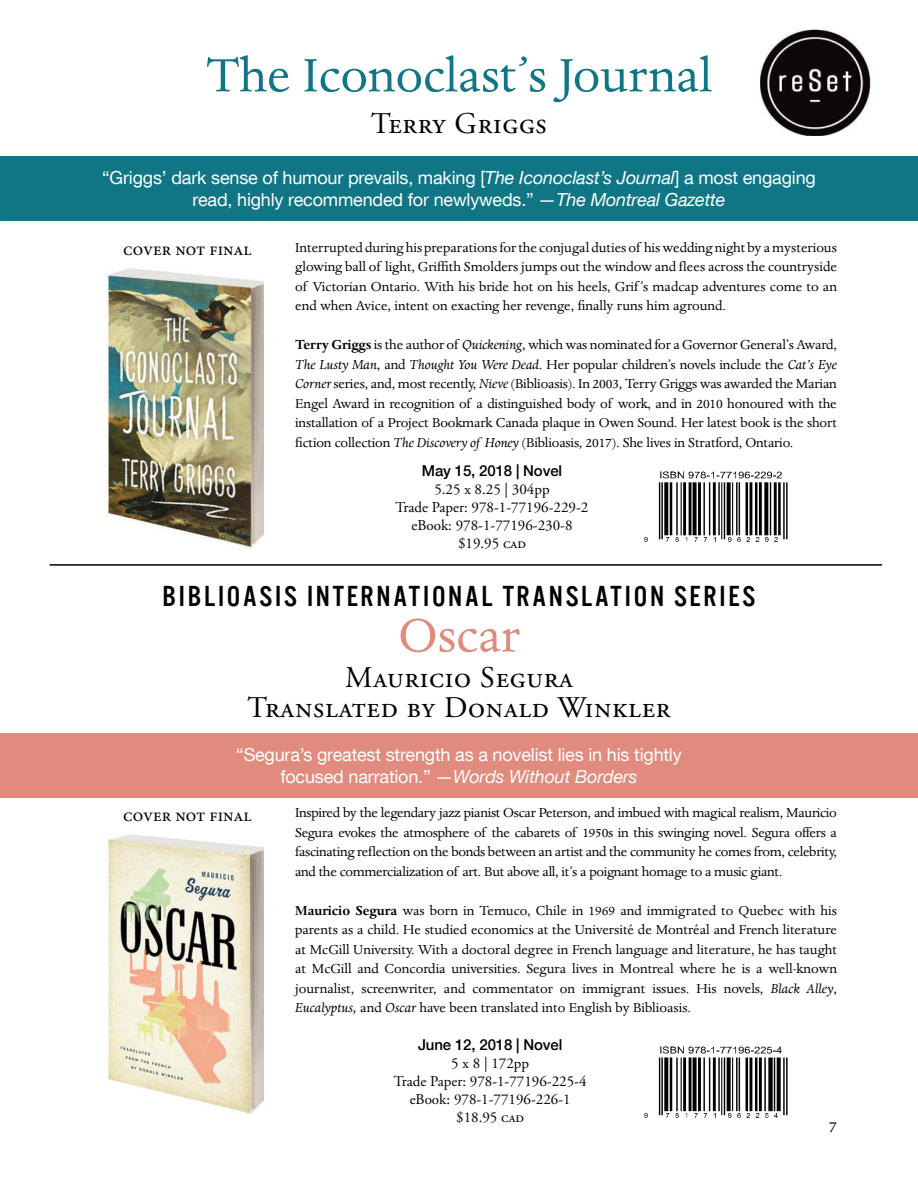
<style>
.page{position:relative;width:918px;height:1188px;background:#fff}
.page>*{position:absolute;margin:0;border:0;box-sizing:border-box;transform-origin:0 0}
.t1{font:54px "Dante";color:#107686}
.t2{font:54px "Dante";color:#e18b7e}
.t3{font:30px/30px "Adobe Garamond Pro";letter-spacing:.025em;color:#000;text-align:center}
.t4{font:30px "Alternate Gothic No 3";letter-spacing:.09em;color:#000}
.t5{font:18px/21.6px "Helvetica Neue LT Com";letter-spacing:-.01em;color:#fff;text-align:center}
.t6{font:18px "Minion Pro";color:#000}
.t7{font:18px "Dante";color:#000}
.t8{font:15px/19.5px "Dante";letter-spacing:-.01em;color:#000;text-align:justify}
.t9{font:15px/18px "Adobe Garamond Pro";color:#000;text-align:center}
.t10{font:500 15px "Helvetica Neue LT Com";letter-spacing:-.01em;color:#000}
.s1{font-style:italic}
.s2{font-weight:700}
</style>
<div class="page">
<div style="left:0;top:157px;width:918px;height:64px;background:#107686"></div>
<img style="left:103px;top:268px;width:161px;height:280px">
<img style="left:760px;top:29px;width:110px;height:107px">
<hr style="left:50px;top:564px;width:832px;height:2px;background:#000">
<div style="left:0;top:733px;width:918px;height:65px;background:#e18b7e"></div>
<img style="left:107px;top:834px;width:157px;height:281px">
<img style="left:644px;top:471px;width:144px;height:71px">
<img style="left:644px;top:1046px;width:144px;height:72px">
<h1 class="t1" style="left:206px;top:51px;width:508px">The Iconoclast’s Journal</h1>
<h2 class="t3" style="left:371px;top:111px;width:177px">Terry Griggs</h2>
<p class="t5" style="left:102px;top:167px;width:715px">“Griggs’ dark sense of humour prevails, making [<span class="s1">The Iconoclast’s Journal</span>] a most engaging read, highly recommended for newlyweds.” <span class="s1">—The Montreal Gazette</span></p>
<p class="t6" style="left:123px;top:238px;width:130px">cover not final</p>
<p class="t8" style="left:295px;top:238px;width:543px">Interrupted during his preparations for the conjugal duties of his wedding night by a mysterious glowing ball of light, Griffith Smolders jumps out the window and flees across the countryside of Victorian Ontario. With his bride hot on his heels, Grif ’s madcap adventures come to an end when Avice, intent on exacting her revenge, finally runs him aground.</p>
<p class="t8" style="left:295px;top:336px;width:543px"><span class="s2">Terry Griggs</span> is the author of <span class="s1">Quickening</span>, which was nominated for a Governor General’s Award, <span class="s1">The Lusty Man</span>, and <span class="s1">Thought You Were Dead</span>. Her popular children’s novels include the <span class="s1">Cat’s Eye Corner</span> series, and, most recently, <span class="s1">Nieve</span> (Biblioasis). In 2003, Terry Griggs was awarded the Marian Engel Award in recognition of a distinguished body of work, and in 2010 honoured with the installation of a Project Bookmark Canada plaque in Owen Sound. Her latest book is the short fiction collection <span class="s1">The Discovery of Honey</span> (Biblioasis, 2017). She lives in Stratford, Ontario.</p>
<p class="t10" style="left:422px;top:465px;width:142px">May 15, 2018 | Novel</p>
<p class="t9" style="left:396px;top:482px;width:194px">5.25 x 8.25 | 304pp<br>Trade Paper: 978-1-77196-229-2 eBook: 978-1-77196-230-8 $19.95 cad</p>
<h2 class="t4" style="left:163px;top:581px;width:594px">BIBLIOASIS INTERNATIONAL TRANSLATION SERIES</h2>
<h1 class="t2" style="left:398px;top:611px;width:123px">Oscar</h1>
<h2 class="t3" style="left:248px;top:665px;width:424px">Mauricio Segura<br>Translated by Donald Winkler</h2>
<p class="t5" style="left:236px;top:743px;width:447px">“Segura’s greatest strength as a novelist lies in his tightly focused narration.” <span class="s1">—Words Without Borders</span></p>
<p class="t6" style="left:123px;top:804px;width:130px">cover not final</p>
<p class="t8" style="left:295px;top:804px;width:543px">Inspired by the legendary jazz pianist Oscar Peterson, and imbued with magical realism, Mauricio Segura evokes the atmosphere of the cabarets of 1950s in this swinging novel. Segura offers a fascinating reflection on the bonds between an artist and the community he comes from, celebrity, and the commercialization of art. But above all, it’s a poignant homage to a music giant.</p>
<p class="t8" style="left:295px;top:901px;width:543px"><span class="s2">Mauricio Segura</span> was born in Temuco, Chile in 1969 and immigrated to Quebec with his parents as a child. He studied economics at the Université de Montréal and French literature at McGill University. With a doctoral degree in French language and literature, he has taught at McGill and Concordia universities. Segura lives in Montreal where he is a well-known journalist, screenwriter, and commentator on immigrant issues. His novels, <span class="s1">Black Alley</span>, <span class="s1">Eucalyptus,</span> and <span class="s1">Oscar</span> have been translated into English by Biblioasis.</p>
<p class="t10" style="left:418px;top:1038px;width:146px">June 12, 2018 | Novel</p>
<p class="t9" style="left:394px;top:1055px;width:194px">5 x 8 | 172pp<br>Trade Paper: 978-1-77196-225-4 eBook: 978-1-77196-226-1 $18.95 cad</p>
<p class="t7" style="left:829px;top:1118px;width:10px">7</p>
</div>
